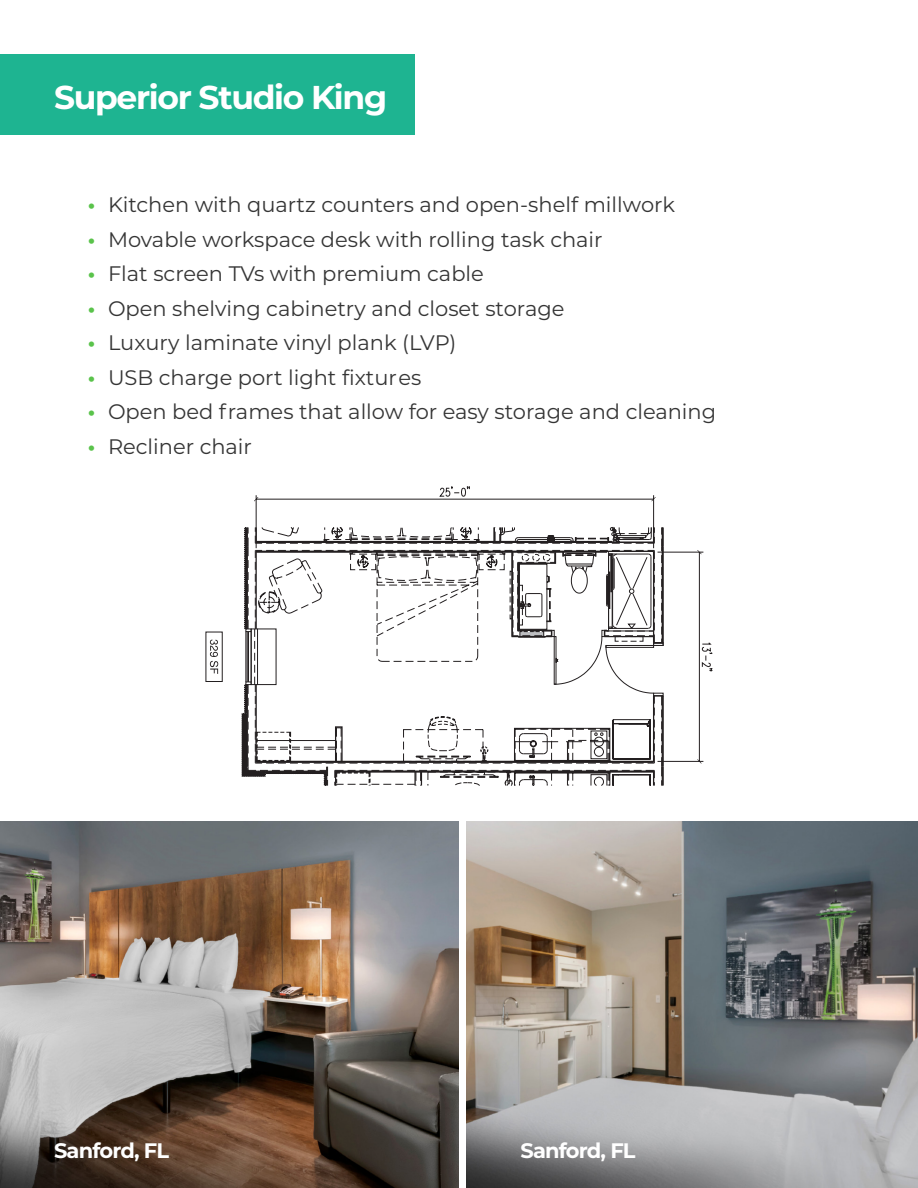
<style>
.page{position:relative;width:918px;height:1188px;background:#fff}
.page>*{position:absolute;margin:0;border:0;box-sizing:border-box;transform-origin:0 0}
.t1{font:700 33px "Montserrat";letter-spacing:-.04em;color:#fff}
.t2{font:21px "Montserrat";color:#353535}
.t3{font:700 21px "Montserrat";letter-spacing:-.04em;color:#fff}
.s1{font-weight:700;color:#5ac34b}
</style>
<div class="page">
<div style="left:0;top:54px;width:415px;height:81px;background:#1eb491"></div>
<img style="left:0;top:822px;width:459px;height:366px">
<img style="left:466px;top:822px;width:452px;height:366px">
<hr style="left:256px;top:495px;width:1px;height:53px;background:#231f20">
<svg style="left:254px;top:497px;width:185px;height:4px"></svg>
<svg style="left:439px;top:486px;width:217px;height:41px"></svg>
<svg style="left:206px;top:527px;width:507px;height:259px"></svg>
<p class="t1" style="left:54px;top:74px;width:335px">Superior Studio King</p>
<p class="t2" style="left:88px;top:193px;width:589px"><span class="s1">•</span> Kitchen with quartz counters and open-shelf millwork</p>
<p class="t2" style="left:88px;top:227px;width:516px"><span class="s1">•</span> Movable workspace desk with rolling task chair</p>
<p class="t2" style="left:88px;top:262px;width:398px"><span class="s1">•</span> Flat screen TVs with premium cable</p>
<p class="t2" style="left:88px;top:296px;width:478px"><span class="s1">•</span> Open shelving cabinetry and closet storage</p>
<p class="t2" style="left:88px;top:331px;width:370px"><span class="s1">•</span> Luxury laminate vinyl plank (LVP)</p>
<p class="t2" style="left:88px;top:365px;width:335px"><span class="s1">•</span> USB charge port light fixtures</p>
<p class="t2" style="left:88px;top:400px;width:630px"><span class="s1">•</span> Open bed frames that allow for easy storage and cleaning</p>
<p class="t2" style="left:88px;top:434px;width:166px"><span class="s1">•</span> Recliner chair</p>
<p class="t3" style="left:54px;top:1135px;width:117px">Sanford, FL</p>
<p class="t3" style="left:520px;top:1135px;width:117px">Sanford, FL</p>
</div>
